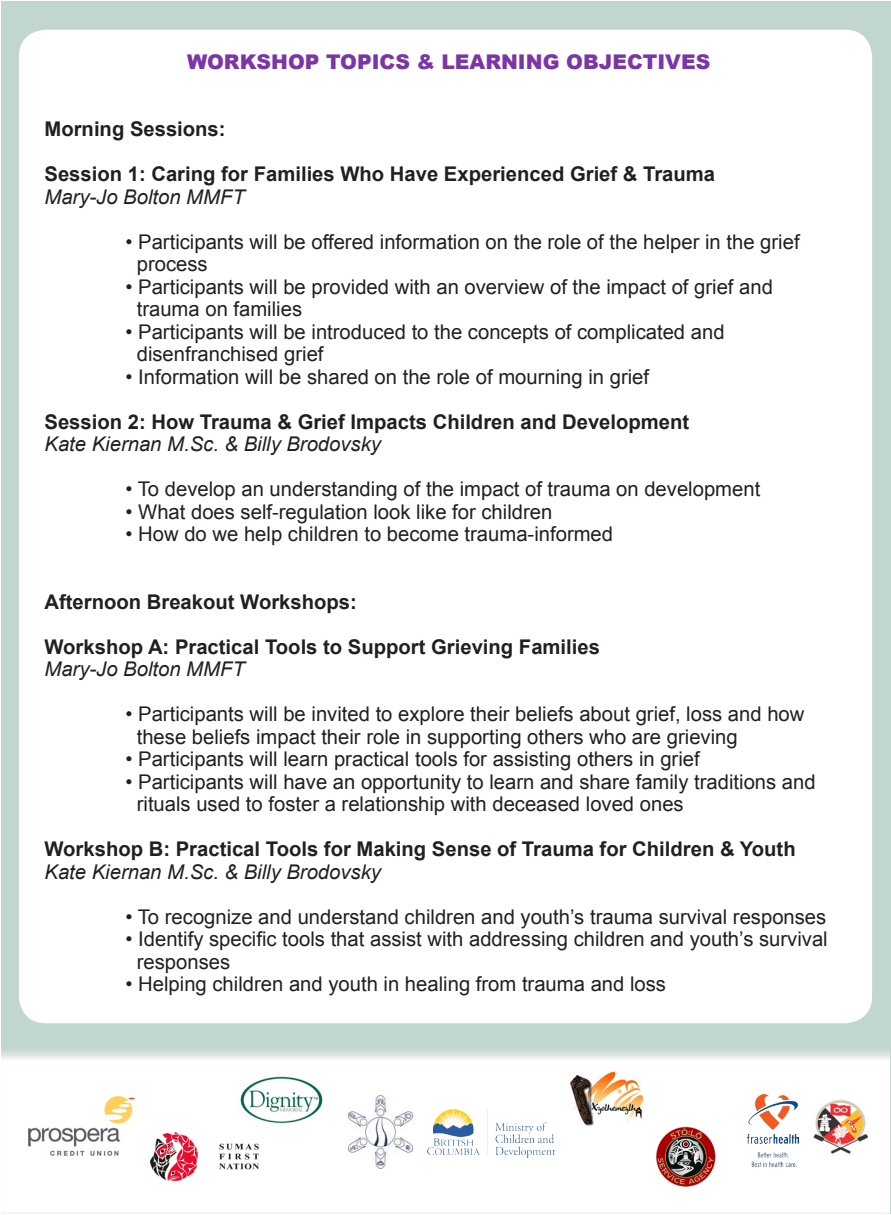
<style>
.page{position:relative;width:891px;height:1215px;background:#fff}
.page>*{position:absolute;margin:0;border:0;box-sizing:border-box;transform-origin:0 0}
.t1{font:20.25px/22.5px "Arial";color:#231f20}
.t2{font:700 20.25px "Arial";color:#231f20}
.t3{font:italic 20.25px "Arial";color:#231f20}
.t4{font:900 20.25px "Arial";color:#7c35a6}
</style>
<div class="page">
<div style="left:1px;top:1px;width:890px;height:1213px;background:#c1d6cc"></div>
<div style="left:19px;top:30px;width:853px;height:993px;background:#fff;border-radius:27px"></div>
<div style="left:1px;top:1045px;width:889px;height:170px;background:#fff"></div>
<img style="left:240px;top:1076px;width:83px;height:48px">
<img style="left:150px;top:1132px;width:109px;height:49px">
<img style="left:813px;top:1099px;width:55px;height:55px">
<img style="left:570px;top:1071px;width:74px;height:55px">
<img style="left:656px;top:1126px;width:60px;height:61px">
<img style="left:428px;top:1109px;width:128px;height:48px">
<img style="left:747px;top:1095px;width:51px;height:71px">
<img style="left:28px;top:1096px;width:107px;height:60px">
<img style="left:349px;top:1095px;width:64px;height:74px">
<p class="t4" style="left:187px;top:47px;width:525px">WORKSHOP TOPICS &amp; LEARNING OBJECTIVES</p>
<p class="t2" style="left:45px;top:115px;width:183px">Morning Sessions:</p>
<p class="t2" style="left:45px;top:160px;width:672px">Session 1: Caring for Families Who Have Experienced Grief &amp; Trauma</p>
<p class="t3" style="left:45px;top:183px;width:202px">Mary-Jo Bolton MMFT</p>
<p class="t1" style="left:137px;top:230px;width:664px;text-indent:-11px">• Participants will be offered information on the role of the helper in the grief process</p>
<p class="t1" style="left:137px;top:275px;width:638px;text-indent:-11px">• Participants will be provided with an overview of the impact of grief and trauma on families</p>
<p class="t1" style="left:137px;top:320px;width:589px;text-indent:-11px">• Participants will be introduced to the concepts of complicated and disenfranchised grief</p>
<p class="t1" style="left:126px;top:365px;width:525px">• Information will be shared on the role of mourning in grief</p>
<p class="t2" style="left:45px;top:408px;width:646px">Session 2: How Trauma &amp; Grief Impacts Children and Development</p>
<p class="t3" style="left:45px;top:431px;width:338px">Kate Kiernan M.Sc. &amp; Billy Brodovsky</p>
<p class="t1" style="left:126px;top:478px;width:636px">• To develop an understanding of the impact of trauma on development</p>
<p class="t1" style="left:126px;top:500px;width:428px">• What does self-regulation look like for children</p>
<p class="t1" style="left:126px;top:523px;width:489px">• How do we help children to become trauma-informed</p>
<p class="t2" style="left:45px;top:588px;width:314px">Afternoon Breakout Workshops:</p>
<p class="t2" style="left:45px;top:633px;width:557px">Workshop A: Practical Tools to Support Grieving Families</p>
<p class="t3" style="left:45px;top:656px;width:202px">Mary-Jo Bolton MMFT</p>
<p class="t1" style="left:137px;top:703px;width:669px;text-indent:-11px">• Participants will be invited to explore their beliefs about grief, loss and how these beliefs impact their role in supporting others who are grieving</p>
<p class="t1" style="left:126px;top:748px;width:576px">• Participants will learn practical tools for assisting others in grief</p>
<p class="t1" style="left:137px;top:770px;width:681px;text-indent:-11px">• Participants will have an opportunity to learn and share family traditions and rituals used to foster a relationship with deceased loved ones</p>
<p class="t2" style="left:45px;top:835px;width:753px">Workshop B: Practical Tools for Making Sense of Trauma for Children &amp; Youth</p>
<p class="t3" style="left:45px;top:858px;width:338px">Kate Kiernan M.Sc. &amp; Billy Brodovsky</p>
<p class="t1" style="left:126px;top:905px;width:702px">• To recognize and understand children and youth’s trauma survival responses</p>
<p class="t1" style="left:137px;top:928px;width:693px;text-indent:-11px">• Identify specific tools that assist with addressing children and youth’s survival responses</p>
<p class="t1" style="left:126px;top:973px;width:542px">• Helping children and youth in healing from trauma and loss</p>
</div>
